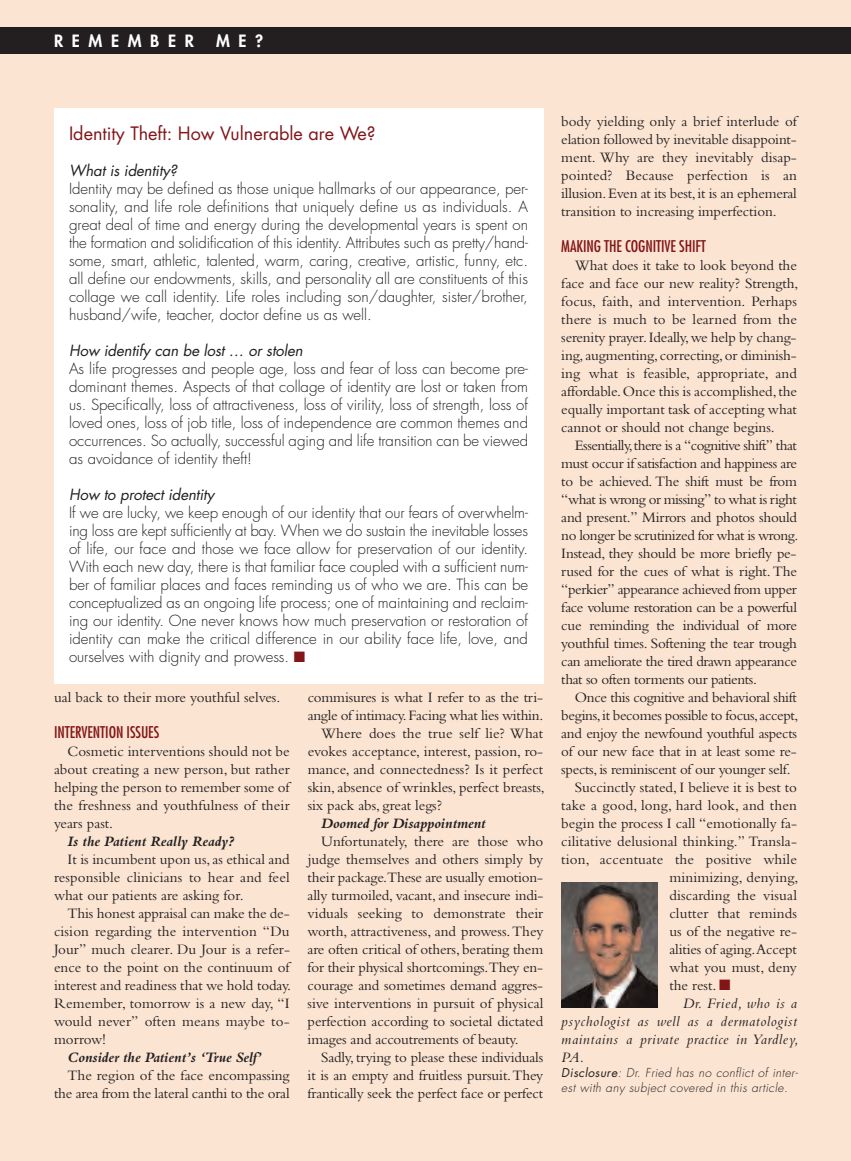
<style>
.page{position:relative;width:851px;height:1161px;background:#fff}
.page>*{position:absolute;margin:0;border:0;box-sizing:border-box;transform-origin:0 0}
.t1{font:18px "Futura";color:#811518}
.t2{font:800 16.5px "Futura";letter-spacing:.525em;color:#fff}
.t3{font:condensed 15.75px "Futura";letter-spacing:-.005em;color:#811518}
.t4{font:15px/18px "Bembo";letter-spacing:-.01em;color:#231f20;text-align:justify}
.t5{font:300 15px/18px "Futura";color:#231f20;text-align:justify}
.t6{font:15px "Bembo";letter-spacing:.01em;color:#231f20}
.t7{font:italic 15px "Bembo";letter-spacing:.04em;color:#231f20}
.t8{font:italic 700 15px "Bembo";letter-spacing:-.005em;color:#231f20}
.t9{font:italic 15px "Futura";letter-spacing:-.005em;color:#231f20}
.t10{font:italic 300 12px/15px "Futura";letter-spacing:.035em;color:#231f20}
.s1{color:#811518}
.s2{font-weight:400}
</style>
<div class="page">
<div style="left:0;top:0;width:850px;height:1161px;background:#fbe4d2"></div>
<div style="left:0;top:27px;width:850px;height:27px;background:#231f20"></div>
<img style="left:561px;top:882px;width:96px;height:126px">
<div style="left:54px;top:108px;width:489px;height:576px;background:#fff"></div>
<p class="t2" style="left:54px;top:33px;width:141px">REMEMBER</p>
<p class="t2" style="left:216px;top:33px;width:49px">ME?</p>
<p class="t1" style="left:69px;top:126px;width:308px">Identity Theft: How Vulnerable are We?</p>
<p class="t9" style="left:69px;top:164px;width:110px">What is identity?</p>
<p class="t5" style="left:69px;top:181px;width:460px">Identity may be defined as those unique hallmarks of our appearance, per&shy;sonality, and life role definitions that uniquely define us as individuals. A great deal of time and energy during the developmental years is spent on the formation and solidification of this identity. Attributes such as pretty/hand&shy;some, smart, athletic, talented, warm, caring, creative, artistic, funny, etc. all define our endowments, skills, and personality all are constituents of this collage we call identity. Life roles including son/daughter, sister/brother, husband/wife, teacher, doctor define us as well.</p>
<p class="t9" style="left:69px;top:344px;width:235px">How identify can be lost … or stolen</p>
<p class="t5" style="left:69px;top:361px;width:460px">As life progresses and people age, loss and fear of loss can become pre&shy;dominant themes. Aspects of that collage of identity are lost or taken from us. Specifically, loss of attractiveness, loss of virility, loss of strength, loss of loved ones, loss of job title, loss of independence are common themes and occurrences. So actually, successful aging and life transition can be viewed as avoidance of identity theft!</p>
<p class="t9" style="left:69px;top:488px;width:147px">How to protect identity</p>
<p class="t5" style="left:69px;top:505px;width:460px">If we are lucky, we keep enough of our identity that our fears of overwhelm&shy;ing loss are kept sufficiently at bay. When we do sustain the inevitable losses of life, our face and those we face allow for preservation of our identity.<br>With each new day, there is that familiar face coupled with a sufficient num&shy;ber of familiar places and faces reminding us of who we are. This can be conceptualized as an ongoing life process; one of maintaining and reclaim&shy;ing our identity. One never knows how much preservation or restoration of identity can make the critical difference in our ability face life, love, and ourselves with dignity and prowess. <span class="s1">■</span></p>
<p class="t4" style="left:54px;top:690px;width:228px">ual back to their more youthful selves.</p>
<p class="t3" style="left:54px;top:725px;width:107px">INTERVENTION ISSUES</p>
<p class="t4" style="left:54px;top:744px;width:237px;text-indent:14px">Cosmetic interventions should not be about creating a new person, but rather helping the person to remember some of the freshness and youthfulness of their years past.</p>
<p class="t8" style="left:68px;top:836px;width:168px">Is the Patient Really Ready?</p>
<p class="t4" style="left:54px;top:852px;width:237px;text-indent:13px">It is incumbent upon us, as ethical and responsible clinicians to hear and feel what our patients are asking for.</p>
<p class="t4" style="left:54px;top:906px;width:239px;text-indent:14px">This honest appraisal can make the de&shy;cision regarding the intervention “Du Jour” much clearer. Du Jour is a refer&shy;ence to the point on the continuum of interest and readiness that we hold today.<br>Remember, tomorrow is a new day, “I would never” often means maybe to&shy;morrow!</p>
<p class="t8" style="left:68px;top:1052px;width:196px">Consider the Patient’s ‘True Self’</p>
<p class="t4" style="left:54px;top:1068px;width:237px;text-align:right">The region of the face encompassing the area from the lateral canthi to the oral</p>
<p class="t4" style="left:308px;top:690px;width:237px">commisures is what I refer to as the tri-</p>
<p class="t4" style="left:308px;top:708px;width:237px">angle of intimacy. Facing what lies within.</p>
<p class="t4" style="left:321px;top:726px;width:223px">Where does the true self lie? What</p>
<p class="t4" style="left:308px;top:744px;width:237px">evokes acceptance, interest, passion, ro-</p>
<p class="t4" style="left:308px;top:762px;width:237px">mance, and connectedness? Is it perfect</p>
<p class="t4" style="left:308px;top:780px;width:239px">skin, absence of wrinkles, perfect breasts,</p>
<p class="t4" style="left:308px;top:798px;width:136px">six pack abs, great legs?</p>
<p class="t8" style="left:321px;top:818px;width:166px">Doomed for Disappointment</p>
<p class="t4" style="left:307px;top:834px;width:237px;text-indent:14px">Unfortunately, there are those who judge themselves and others simply by their package.These are usually emotion&shy;ally turmoiled, vacant, and insecure indi&shy;viduals seeking to demonstrate their worth, attractiveness, and prowess. They are often critical of others, berating them for their physical shortcomings.They en&shy;courage and sometimes demand aggres&shy;sive interventions in pursuit of physical perfection according to societal dictated images and accoutrements of beauty.</p>
<p class="t4" style="left:307px;top:1050px;width:237px;text-indent:14px">Sadly, trying to please these individuals it is an empty and fruitless pursuit. They frantically seek the perfect face or perfect</p>
<p class="t4" style="left:561px;top:114px;width:237px">body yielding only a brief interlude of elation followed by inevitable disappoint&shy;ment. Why are they inevitably disap&shy;pointed? Because perfection is an illusion. Even at its best, it is an ephemeral transition to increasing imperfection.</p>
<p class="t3" style="left:561px;top:239px;width:146px">MAKING THE COGNITIVE SHIFT</p>
<p class="t4" style="left:561px;top:258px;width:239px;text-align:left;text-indent:14px">What does it take to look beyond the face and face our new reality? Strength, focus, faith, and intervention. Perhaps there is much to be learned from the serenity prayer. Ideally, we help by chang&shy;ing, augmenting, correcting, or diminish&shy;ing what is feasible, appropriate, and affordable. Once this is accomplished, the equally important task of accepting what cannot or should not change begins.</p>
<p class="t4" style="left:561px;top:438px;width:239px;text-align:left;text-indent:14px">Essentially, there is a “cognitive shift” that must occur if satisfaction and happiness are to be achieved. The shift must be from “what is wrong or missing” to what is right and present.” Mirrors and photos should no longer be scrutinized for what is wrong.<br>Instead, they should be more briefly pe&shy;rused for the cues of what is right. The “perkier” appearance achieved from upper face volume restoration can be a powerful cue reminding the individual of more youthful times. Softening the tear trough can ameliorate the tired drawn appearance that so often torments our patients.</p>
<p class="t4" style="left:574px;top:690px;width:223px">Once this cognitive and behavioral shift</p>
<p class="t4" style="left:561px;top:708px;width:239px">begins, it becomes possible to focus, accept,</p>
<p class="t4" style="left:561px;top:726px;width:237px">and enjoy the newfound youthful aspects</p>
<p class="t4" style="left:561px;top:744px;width:237px">of our new face that in at least some re-</p>
<p class="t4" style="left:561px;top:762px;width:231px">spects, is reminiscent of our younger self.</p>
<p class="t4" style="left:574px;top:780px;width:224px">Succinctly stated, I believe it is best to</p>
<p class="t6" style="left:561px;top:800px;width:237px">take a good, long, hard look, and then</p>
<p class="t4" style="left:561px;top:816px;width:237px">begin the process I call “emotionally fa-</p>
<p class="t6" style="left:561px;top:836px;width:237px">cilitative delusional thinking.” Transla-</p>
<p class="t6" style="left:561px;top:854px;width:237px">tion, accentuate the positive while</p>
<p class="t4" style="left:669px;top:870px;width:130px">minimizing, denying,</p>
<p class="t6" style="left:669px;top:890px;width:129px">discarding the visual</p>
<p class="t6" style="left:669px;top:908px;width:129px">clutter that reminds</p>
<p class="t4" style="left:669px;top:924px;width:129px">us of the negative re-</p>
<p class="t4" style="left:669px;top:942px;width:129px">alities of aging.Accept</p>
<p class="t4" style="left:669px;top:960px;width:129px">what you must, deny</p>
<p class="t4" style="left:669px;top:978px;width:63px">the rest. <span class="s1">■</span></p>
<p class="t7" style="left:683px;top:998px;width:115px">Dr. Fried, who is a</p>
<p class="t7" style="left:561px;top:1016px;width:237px">psychologist as well as a dermatologist</p>
<p class="t7" style="left:561px;top:1034px;width:238px">maintains a private practice in Yardley,</p>
<p class="t7" style="left:561px;top:1052px;width:24px">PA.</p>
<p class="t10" style="left:561px;top:1066px;width:238px"><span class="s2">Disclosure</span>: Dr. Fried has no conflict of inter&shy;est with any subject covered in this article.</p>
</div>
